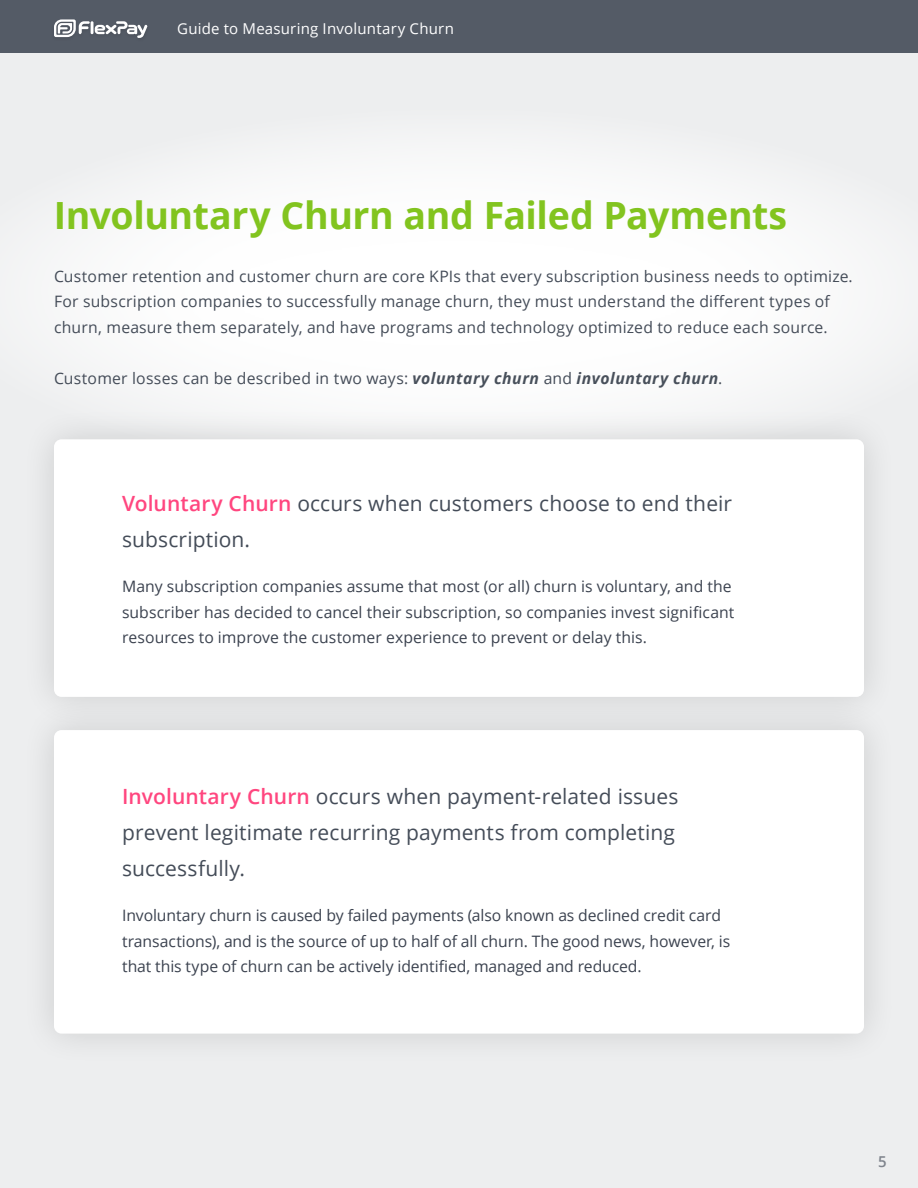
<style>
.page{position:relative;width:918px;height:1188px;background:#fff}
.page>*{position:absolute;margin:0;border:0;box-sizing:border-box;transform-origin:0 0}
.t1{font:700 37.5px "Open Sans";letter-spacing:-.01em;color:#82c41f}
.t2{font:21px/36px "Open Sans";letter-spacing:.005em;color:#444c58}
.t3{font:15.75px/25.5px "Open Sans";color:#3b424f}
.t4{font:15.75px/25.5px "Open Sans";letter-spacing:.015em;color:#444c58}
.t5{font:15px "Open Sans";letter-spacing:.015em;color:#fff}
.t6{font:600 15px "Open Sans";color:#7f848d}
.s1{font-weight:700;font-style:italic;color:#48505b}
.s2{font-weight:600;color:#ff467f}
</style>
<div class="page">
<div style="left:0;top:49px;width:918px;height:1139px;background:#edeeef"></div>
<div style="left:71px;top:159px;width:783px;height:247px;background:#fcfcfc"></div>
<div style="left:21px;top:406px;width:876px;height:324px;background:#000;opacity:.14"></div>
<div style="left:54px;top:439px;width:810px;height:258px;background:#fff;border-radius:8px"></div>
<div style="left:21px;top:696px;width:876px;height:371px;background:#e4e5e6"></div>
<div style="left:54px;top:730px;width:810px;height:304px;background:#fff;border-radius:8px"></div>
<div style="left:0;top:0;width:918px;height:53px;background:#545b66"></div>
<svg style="left:54px;top:19px;width:94px;height:19px"></svg>
<p class="t5" style="left:177px;top:18px;width:278px">Guide to Measuring Involuntary Churn</p>
<h1 class="t1" style="left:54px;top:189px;width:735px">Involuntary Churn and Failed Payments</h1>
<p class="t4" style="left:54px;top:263px;width:800px">Customer retention and customer churn are core KPIs that every subscription business needs to optimize.<br>For subscription companies to successfully manage churn, they must understand the different types of churn, measure them separately, and have programs and technology optimized to reduce each source.</p>
<p class="t4" style="left:54px;top:365px;width:670px">Customer losses can be described in two ways: <span class="s1">voluntary churn</span> and <span class="s1">involuntary churn</span>.</p>
<h2 class="t2" style="left:122px;top:485px;width:612px"><span class="s2">Voluntary Churn</span> occurs when customers choose to end their subscription.</h2>
<p class="t3" style="left:122px;top:573px;width:614px">Many subscription companies assume that most (or all) churn is voluntary, and the subscriber has decided to cancel their subscription, so companies invest significant resources to improve the customer experience to prevent or delay this.</p>
<h2 class="t2" style="left:122px;top:778px;width:558px"><span class="s2">Involuntary Churn</span> occurs when payment-related issues prevent legitimate recurring payments from completing successfully.</h2>
<p class="t3" style="left:122px;top:902px;width:610px">Involuntary churn is caused by failed payments (also known as declined credit card transactions), and is the source of up to half of all churn. The good news, however, is that this type of churn can be actively identified, managed and reduced.</p>
<p class="t6" style="left:878px;top:1151px;width:10px">5</p>
</div>
